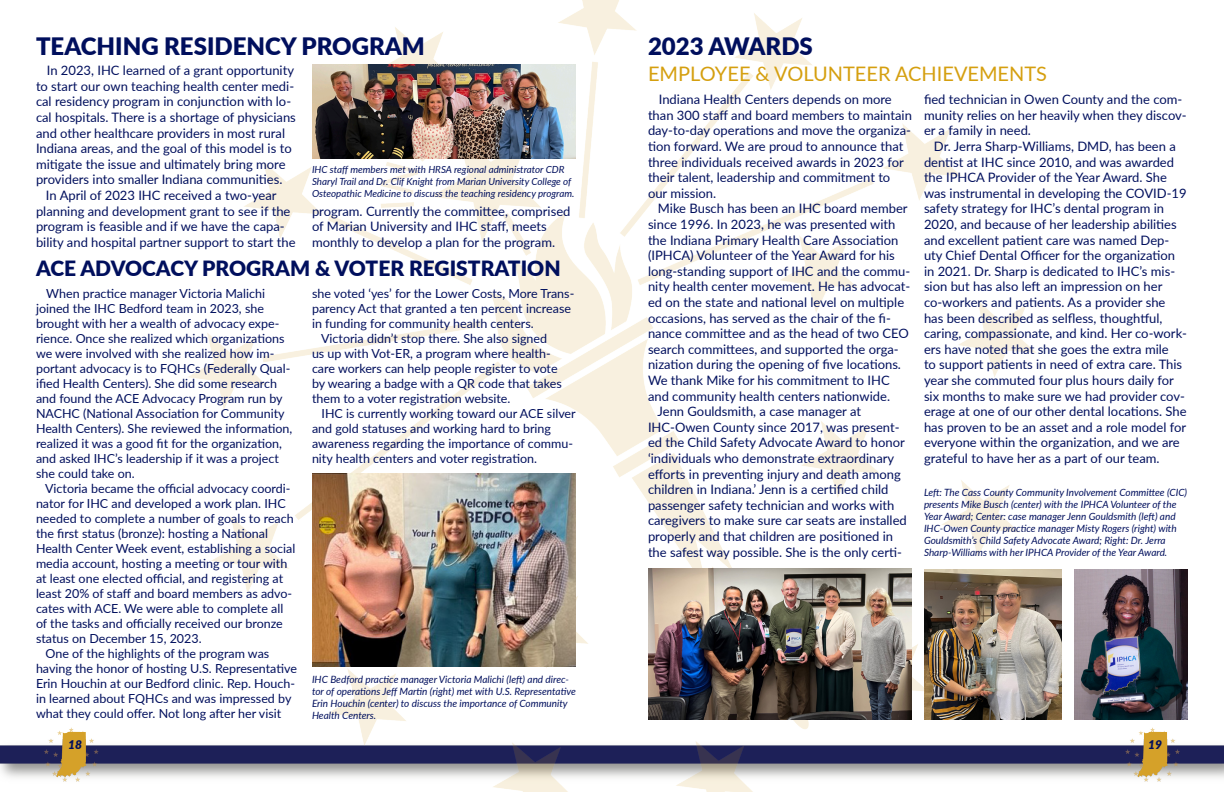
<style>
.page{position:relative;width:1224px;height:792px;background:#fff}
.page>*{position:absolute;margin:0;border:0;box-sizing:border-box;transform-origin:0 0}
.t1{font:900 24px "Lato";color:#000f5d}
.t2{font:900 21px "Lato";color:#000f5d}
.t3{font:20px "Lato";color:#d59f0f}
.t4{font:13px/15.6px "Lato";color:#000f5d}
.t5{font:12.5px/15px "Lato";color:#000f5d}
.t6{font:italic 900 12px "Lato";color:#000f5d}
.t7{font:italic 10px/12px "Lato";color:#000f5d}
.t8{font:italic 9.8px/11.8px "Lato";color:#000f5d}
</style>
<div class="page">
<img style="left:0;top:727px;width:1224px;height:55px">
<img style="left:188px;top:0;width:848px;height:792px">
<img style="left:1074px;top:570px;width:114px;height:150px">
<img style="left:648px;top:569px;width:264px;height:151px">
<img style="left:312px;top:474px;width:264px;height:192px">
<img style="left:312px;top:65px;width:264px;height:93px">
<img style="left:924px;top:570px;width:138px;height:150px">
<p class="t1" style="left:36px;top:29px;width:390px">TEACHING RESIDENCY PROGRAM</p>
<p class="t1" style="left:648px;top:29px;width:166px">2023 AWARDS</p>
<p class="t4" style="left:36px;top:62px;width:261px;text-indent:11px">In 2023, IHC learned of a grant opportunity to start our own teaching health center medi&shy;cal residency program in conjunction with lo&shy;cal hospitals. There is a shortage of physicians and other healthcare providers in most rural Indiana areas, and the goal of this model is to mitigate the issue and ultimately bring more providers into smaller Indiana communities.</p>
<p class="t4" style="left:36px;top:187px;width:261px;text-indent:10px">In April of 2023 IHC received a two-year planning and development grant to see if the program is feasible and if we have the capa&shy;bility and hospital partner support to start the</p>
<p class="t8" style="left:312px;top:164px;width:264px">IHC staff members met with HRSA regional administrator CDR<br>Sharyl Trail and Dr. Clif Knight from Marian University College of<br>Osteopathic Medicine to discuss the teaching residency program.</p>
<p class="t4" style="left:312px;top:203px;width:260px">program. Currently the committee, comprised of Marian University and IHC staff, meets monthly to develop a plan for the program.</p>
<p class="t5" style="left:312px;top:285px;width:264px">she voted ‘yes’ for the Lower Costs, More Trans&shy;parency Act that granted a ten percent increase in funding for community health centers.</p>
<p class="t5" style="left:312px;top:330px;width:251px;text-indent:9px">Victoria didn’t stop there. She also signed us up with Vot-ER, a program where health&shy;care workers can help people register to vote by wearing a badge with a QR code that takes them to a voter registration website.</p>
<p class="t5" style="left:312px;top:405px;width:265px;text-indent:10px">IHC is currently working toward our ACE silver and gold statuses and working hard to bring awareness regarding the importance of commu&shy;nity health centers and voter registration.</p>
<p class="t2" style="left:36px;top:252px;width:526px">ACE ADVOCACY PROGRAM &amp; VOTER REGISTRATION</p>
<p class="t5" style="left:36px;top:286px;width:258px;text-indent:10px">When practice manager Victoria Malichi joined the IHC Bedford team in 2023, she brought with her a wealth of advocacy expe&shy;rience. Once she realized which organizations we were involved with she realized how im&shy;portant advocacy is to FQHCs (Federally Qual&shy;ified Health Centers). She did some research and found the ACE Advocacy Program run by NACHC (National Association for Community Health Centers). She reviewed the information, realized it was a good fit for the organization, and asked IHC’s leadership if it was a project she could take on.</p>
<p class="t5" style="left:36px;top:481px;width:261px;text-indent:9px">Victoria became the official advocacy coordi&shy;nator for IHC and developed a work plan. IHC needed to complete a number of goals to reach the first status (bronze): hosting a National Health Center Week event, establishing a social media account, hosting a meeting or tour with at least one elected official, and registering at least 20% of staff and board members as advo&shy;cates with ACE. We were able to complete all of the tasks and officially received our bronze status on December 15, 2023.</p>
<p class="t5" style="left:36px;top:646px;width:263px;text-indent:10px">One of the highlights of the program was having the honor of hosting U.S. Representative Erin Houchin at our Bedford clinic. Rep. Houch&shy;in learned about FQHCs and was impressed by what they could offer. Not long after her visit</p>
<p class="t7" style="left:312px;top:673px;width:265px">IHC Bedford practice manager Victoria Malichi (left) and direc&shy;tor of operations Jeff Martin (right) met with U.S. Representative Erin Houchin (center) to discuss the importance of Community Health Centers.</p>
<p class="t3" style="left:648px;top:59px;width:401px">EMPLOYEE &amp; VOLUNTEER ACHIEVEMENTS</p>
<p class="t4" style="left:648px;top:91px;width:265px;text-indent:11px">Indiana Health Centers depends on more than 300 staff and board members to maintain day-to-day operations and move the organiza&shy;tion forward. We are proud to announce that three individuals received awards in 2023 for their talent, leadership and commitment to our mission.</p>
<p class="t4" style="left:648px;top:200px;width:264px;text-indent:10px">Mike Busch has been an IHC board member since 1996. In 2023, he was presented with the Indiana Primary Health Care Association (IPHCA) Volunteer of the Year Award for his long-standing support of IHC and the commu&shy;nity health center movement. He has advocat&shy;ed on the state and national level on multiple occasions, has served as the chair of the fi&shy;nance committee and as the head of two CEO search committees, and supported the orga&shy;nization during the opening of five locations.<br>We thank Mike for his commitment to IHC and community health centers nationwide.</p>
<p class="t4" style="left:648px;top:403px;width:260px;text-indent:10px">Jenn Gouldsmith, a case manager at IHC-Owen County since 2017, was present&shy;ed the Child Safety Advocate Award to honor ‘individuals who demonstrate extraordinary efforts in preventing injury and death among children in Indiana.’ Jenn is a certified child passenger safety technician and works with caregivers to make sure car seats are installed properly and that children are positioned in the safest way possible. She is the only certi-</p>
<p class="t4" style="left:924px;top:91px;width:264px">fied technician in Owen County and the com&shy;munity relies on her heavily when they discov&shy;er a family in need.</p>
<p class="t4" style="left:924px;top:138px;width:264px;text-indent:10px">Dr. Jerra Sharp-Williams, DMD, has been a dentist at IHC since 2010, and was awarded the IPHCA Provider of the Year Award. She was instrumental in developing the COVID-19 safety strategy for IHC’s dental program in 2020, and because of her leadership abilities and excellent patient care was named Dep&shy;uty Chief Dental Officer for the organization in 2021. Dr. Sharp is dedicated to IHC’s mis&shy;sion but has also left an impression on her co-workers and patients. As a provider she has been described as selfless, thoughtful, caring, compassionate, and kind. Her co-work&shy;ers have noted that she goes the extra mile<br>to support patients in need of extra care. This year she commuted four plus hours daily for six months to make sure we had provider cov&shy;erage at one of our other dental locations. She has proven to be an asset and a role model for everyone within the organization, and we are grateful to have her as a part of our team.</p>
<p class="t7" style="left:924px;top:486px;width:265px">Left: The Cass County Community Involvement Committee (CIC) presents Mike Busch (center) with the IPHCA Volunteer of the Year Award; Center: case manager Jenn Gouldsmith (left) and IHC-Owen County practice manager Misty Rogers (right) with Gouldsmith’s Child Safety Advocate Award; Right: Dr. Jerra Sharp-Williams with her IPHCA Provider of the Year Award.</p>
<p class="t6" style="left:68px;top:735px;width:15px">18</p>
<p class="t6" style="left:1148px;top:735px;width:15px">19</p>
</div>
